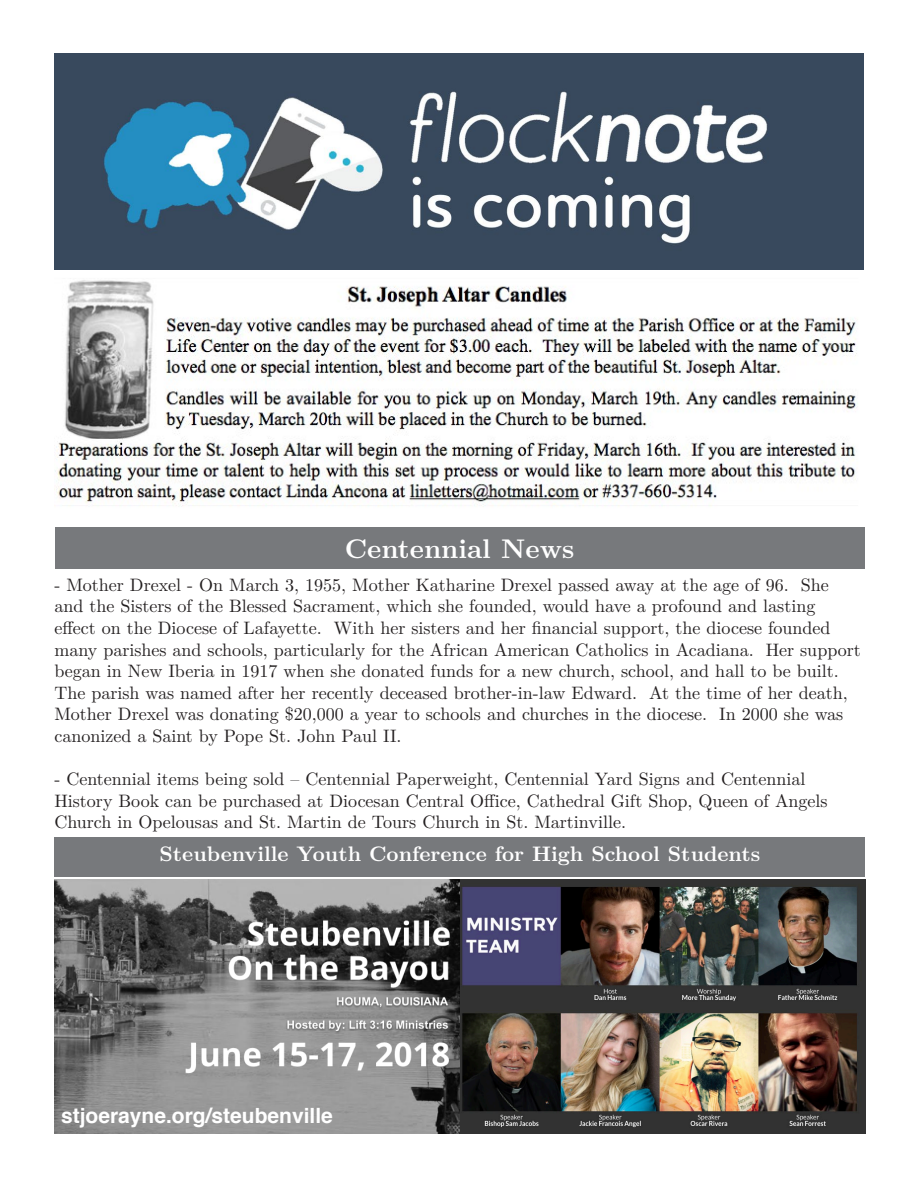
<style>
.page{position:relative;width:918px;height:1188px;background:#fff}
.page>*{position:absolute;margin:0;border:0;box-sizing:border-box;transform-origin:0 0}
.t1{font:700 27px "LM Roman 10";color:#fff}
.t2{font:700 21px "LM Roman 10";color:#fff}
.t3{font:700 21px "Helvetica";color:#fff}
.t4{font:18px/21.6px "LM Roman 10";color:#231f20}
</style>
<div class="page">
<div style="left:55px;top:837px;width:810px;height:40px;background:#77797c"></div>
<img style="left:55px;top:879px;width:810px;height:255px">
<div style="left:55px;top:528px;width:809px;height:41px;background:#77797c"></div>
<img style="left:54px;top:54px;width:810px;height:453px">
<h1 class="t1" style="left:345px;top:527px;width:231px">Centennial News</h1>
<p class="t4" style="left:54px;top:573px;width:808px">- Mother Drexel - On March 3, 1955, Mother Katharine Drexel passed away at the age of 96. She and the Sisters of the Blessed Sacrament, which she founded, would have a profound and lasting effect on the Diocese of Lafayette. With her sisters and her financial support, the diocese founded many parishes and schools, particularly for the African American Catholics in Acadiana. Her support began in New Iberia in 1917 when she donated funds for a new church, school, and hall to be built.<br>The parish was named after her recently deceased brother-in-law Edward. At the time of her death, Mother Drexel was donating $20,000 a year to schools and churches in the diocese. In 2000 she was canonized a Saint by Pope St. John Paul II.</p>
<p class="t4" style="left:54px;top:767px;width:775px">- Centennial items being sold – Centennial Paperweight, Centennial Yard Signs and Centennial<br>History Book can be purchased at Diocesan Central Office, Cathedral Gift Shop, Queen of Angels<br>Church in Opelousas and St. Martin de Tours Church in St. Martinville.</p>
<p class="t2" style="left:159px;top:838px;width:602px">Steubenville Youth Conference for High School Students</p>
<p class="t3" style="left:61px;top:1098px;width:273px">stjoerayne.org/steubenville</p>
</div>
